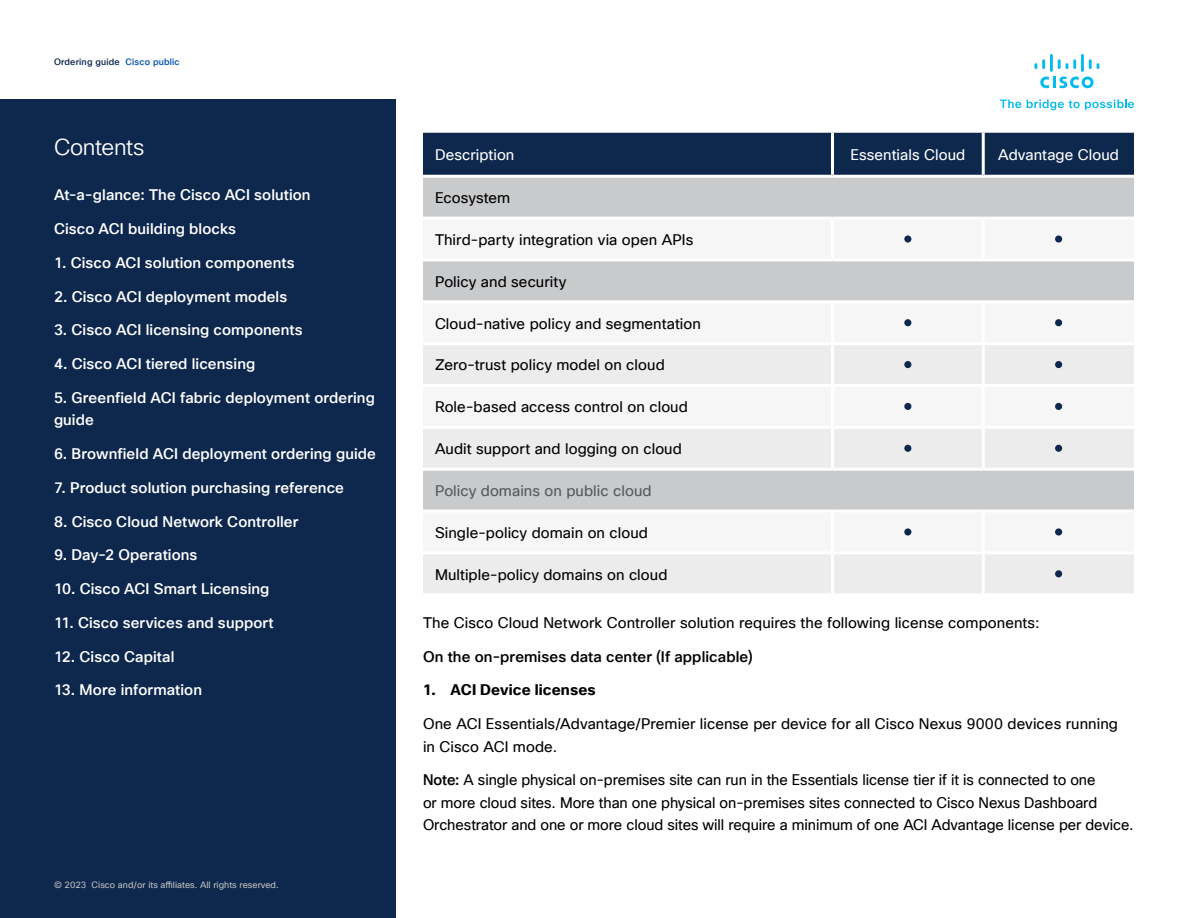
<style>
.page{position:relative;width:1188px;height:918px;background:#fff}
.page>*{position:absolute;margin:0;border:0;box-sizing:border-box;transform-origin:0 0}
.t1{font:22.5px "Cisco Sans TT Light";letter-spacing:-.02em;color:#fff}
.Body{font:15px/22.5px "Cisco Sans TT";letter-spacing:-.005em;color:#000}
.t2{font:500 15px/22.5px "Cisco Sans TT";letter-spacing:.005em;color:#fff}
.Table_Body{font:15px "Cisco Sans TT";letter-spacing:.005em;color:#000}
.Table_Title{font:15px "Cisco Sans TT";letter-spacing:.005em;color:#fff}
.Caption_Title{font:500 15px "Cisco Sans TT";letter-spacing:.01em;color:#000}
.Table_Title-2{font:15px "Cisco Sans TT";letter-spacing:.005em;color:#57585a}
.Body-2{font:700 15px "Cisco Sans TT";letter-spacing:.01em;color:#000}
.t3{font:9px "Cisco Sans TT";color:#c1c1c1}
.t4{font:500 9px "Cisco Sans TT";letter-spacing:.02em;color:#0d274d}
.s1{color:#0051af}
.s2{font-weight:500}
</style>
<div class="page">
<svg style="left:1000px;top:100px;width:21px;height:8px"></svg>
<svg style="left:1027px;top:100px;width:107px;height:10px"></svg>
<svg style="left:1040px;top:77px;width:54px;height:11px"></svg>
<svg style="left:1089px;top:59px;width:10px;height:10px"></svg>
<hr style="left:1081px;top:54px;width:3px;height:18px;background:#01bcec">
<svg style="left:1058px;top:59px;width:18px;height:10px"></svg>
<hr style="left:1050px;top:54px;width:3px;height:18px;background:#01bcec">
<svg style="left:1034px;top:59px;width:11px;height:10px"></svg>
<div style="left:0;top:99px;width:396px;height:819px;background:#0d274d"></div>
<div style="left:423px;top:133px;width:711px;height:42px;background:#0d274d"></div>
<div style="left:423px;top:178px;width:711px;height:39px;background:#c9cacc"></div>
<svg style="left:423px;top:235px;width:711px;height:92px;fill:#f6f6f6"></svg>
<svg style="left:423px;top:345px;width:711px;height:248px;fill:#ececec"></svg>
<hr style="left:423px;top:258px;width:409px;height:3px;background:#fff">
<hr style="left:832px;top:258px;width:151px;height:3px;background:#fff">
<hr style="left:983px;top:258px;width:151px;height:3px;background:#fff">
<hr style="left:423px;top:300px;width:409px;height:3px;background:#fff">
<hr style="left:832px;top:300px;width:151px;height:3px;background:#fff">
<hr style="left:983px;top:300px;width:151px;height:3px;background:#fff">
<hr style="left:423px;top:384px;width:409px;height:3px;background:#fff">
<hr style="left:832px;top:384px;width:151px;height:3px;background:#fff">
<hr style="left:983px;top:384px;width:151px;height:3px;background:#fff">
<hr style="left:423px;top:426px;width:409px;height:3px;background:#fff">
<hr style="left:832px;top:426px;width:151px;height:3px;background:#fff">
<hr style="left:983px;top:426px;width:151px;height:3px;background:#fff">
<hr style="left:423px;top:468px;width:409px;height:3px;background:#fff">
<hr style="left:832px;top:468px;width:151px;height:3px;background:#fff">
<hr style="left:983px;top:468px;width:151px;height:3px;background:#fff">
<hr style="left:423px;top:510px;width:409px;height:3px;background:#fff">
<hr style="left:832px;top:510px;width:151px;height:3px;background:#fff">
<hr style="left:983px;top:510px;width:151px;height:3px;background:#fff">
<hr style="left:423px;top:551px;width:409px;height:3px;background:#fff">
<hr style="left:832px;top:551px;width:151px;height:3px;background:#fff">
<hr style="left:983px;top:551px;width:151px;height:3px;background:#fff">
<hr style="left:831px;top:133px;width:3px;height:42px;background:#fff">
<hr style="left:982px;top:133px;width:3px;height:42px;background:#fff">
<hr style="left:831px;top:220px;width:3px;height:38px;background:#fff">
<hr style="left:982px;top:220px;width:3px;height:38px;background:#fff">
<hr style="left:831px;top:303px;width:3px;height:39px;background:#fff">
<hr style="left:982px;top:303px;width:3px;height:39px;background:#fff">
<hr style="left:831px;top:345px;width:3px;height:39px;background:#fff">
<hr style="left:982px;top:345px;width:3px;height:39px;background:#fff">
<hr style="left:831px;top:387px;width:3px;height:39px;background:#fff">
<hr style="left:982px;top:387px;width:3px;height:39px;background:#fff">
<hr style="left:831px;top:429px;width:3px;height:39px;background:#fff">
<hr style="left:982px;top:429px;width:3px;height:39px;background:#fff">
<hr style="left:831px;top:513px;width:3px;height:38px;background:#fff">
<hr style="left:982px;top:513px;width:3px;height:38px;background:#fff">
<hr style="left:831px;top:554px;width:3px;height:39px;background:#fff">
<hr style="left:982px;top:554px;width:3px;height:39px;background:#fff">
<div style="left:904px;top:235px;width:7px;height:8px;background:#0d274d;border-radius:50%"></div>
<div style="left:1055px;top:235px;width:7px;height:8px;background:#0d274d;border-radius:50%"></div>
<div style="left:904px;top:319px;width:7px;height:7px;background:#0d274d;border-radius:50%"></div>
<div style="left:1055px;top:319px;width:7px;height:7px;background:#0d274d;border-radius:50%"></div>
<div style="left:904px;top:361px;width:7px;height:7px;background:#0d274d;border-radius:50%"></div>
<div style="left:1055px;top:361px;width:7px;height:7px;background:#0d274d;border-radius:50%"></div>
<div style="left:904px;top:403px;width:7px;height:7px;background:#0d274d;border-radius:50%"></div>
<div style="left:1055px;top:403px;width:7px;height:7px;background:#0d274d;border-radius:50%"></div>
<div style="left:904px;top:445px;width:7px;height:7px;background:#0d274d;border-radius:50%"></div>
<div style="left:1055px;top:445px;width:7px;height:7px;background:#0d274d;border-radius:50%"></div>
<div style="left:904px;top:528px;width:7px;height:8px;background:#0d274d;border-radius:50%"></div>
<div style="left:1055px;top:528px;width:7px;height:8px;background:#0d274d;border-radius:50%"></div>
<div style="left:1055px;top:570px;width:7px;height:7px;background:#0d274d;border-radius:50%"></div>
<p class="t4" style="left:54px;top:56px;width:127px">Ordering guide <span class="s1">Cisco public</span></p>
<h1 class="t1" style="left:54px;top:133px;width:92px">Contents</h1>
<p class="t2" style="left:54px;top:184px;width:258px">At-a-glance: The Cisco ACI solution</p>
<p class="t2" style="left:54px;top:218px;width:184px">Cisco ACI building blocks</p>
<p class="t2" style="left:54px;top:252px;width:242px">1. Cisco ACI solution components</p>
<p class="t2" style="left:54px;top:285px;width:235px">2. Cisco ACI deployment models</p>
<p class="t2" style="left:54px;top:319px;width:250px">3. Cisco ACI licensing components</p>
<p class="t2" style="left:54px;top:353px;width:203px">4. Cisco ACI tiered licensing</p>
<p class="t2" style="left:54px;top:387px;width:322px">5. Greenfield ACI fabric deployment ordering guide</p>
<p class="t2" style="left:54px;top:443px;width:323px">6. Brownfield ACI deployment ordering guide</p>
<p class="t2" style="left:54px;top:477px;width:292px">7. Product solution purchasing reference</p>
<p class="t2" style="left:54px;top:510px;width:246px">8. Cisco Cloud Network Controller</p>
<p class="t2" style="left:54px;top:544px;width:145px">9. Day-2 Operations</p>
<p class="t2" style="left:54px;top:578px;width:217px">10. Cisco ACI Smart Licensing</p>
<p class="t2" style="left:54px;top:612px;width:221px">11. Cisco services and support</p>
<p class="t2" style="left:54px;top:645px;width:122px">12. Cisco Capital</p>
<p class="t2" style="left:54px;top:679px;width:150px">13. More information</p>
<p class="t3" style="left:54px;top:879px;width:226px">© 2023 Cisco and/or its affiliates. All rights reserved.</p>
<p class="Table_Title" style="left:435px;top:145px;width:81px">Description</p>
<p class="Table_Title" style="left:850px;top:145px;width:116px">Essentials Cloud</p>
<p class="Table_Title" style="left:998px;top:145px;width:122px">Advantage Cloud</p>
<p class="Table_Body" style="left:435px;top:188px;width:77px">Ecosystem</p>
<p class="Table_Body" style="left:435px;top:230px;width:260px">Third-party integration via open APIs</p>
<p class="Table_Body" style="left:435px;top:272px;width:133px">Policy and security</p>
<p class="Table_Body" style="left:435px;top:314px;width:267px">Cloud-native policy and segmentation</p>
<p class="Table_Body" style="left:435px;top:355px;width:231px">Zero-trust policy model on cloud</p>
<p class="Table_Body" style="left:435px;top:397px;width:254px">Role-based access control on cloud</p>
<p class="Table_Body" style="left:435px;top:439px;width:248px">Audit support and logging on cloud</p>
<p class="Table_Title-2" style="left:435px;top:481px;width:218px">Policy domains on public cloud</p>
<p class="Table_Body" style="left:435px;top:523px;width:215px">Single-policy domain on cloud</p>
<p class="Table_Body" style="left:435px;top:565px;width:234px">Multiple-policy domains on cloud</p>
<p class="Body" style="left:423px;top:612px;width:618px">The Cisco Cloud Network Controller solution requires the following license components:</p>
<p class="Caption_Title" style="left:423px;top:646px;width:331px">On the on-premises data center (If applicable)</p>
<p class="Body-2" style="left:423px;top:680px;width:174px">1. ACI Device licenses</p>
<p class="Body" style="left:423px;top:713px;width:696px">One ACI Essentials/Advantage/Premier license per device for all Cisco Nexus 9000 devices running in Cisco ACI mode.</p>
<p class="Body" style="left:423px;top:769px;width:712px"><span class="s2">Note:</span> A single physical on-premises site can run in the Essentials license tier if it is connected to one<br>or more cloud sites. More than one physical on-premises sites connected to Cisco Nexus Dashboard<br>Orchestrator and one or more cloud sites will require a minimum of one ACI Advantage license per device.</p>
</div>
